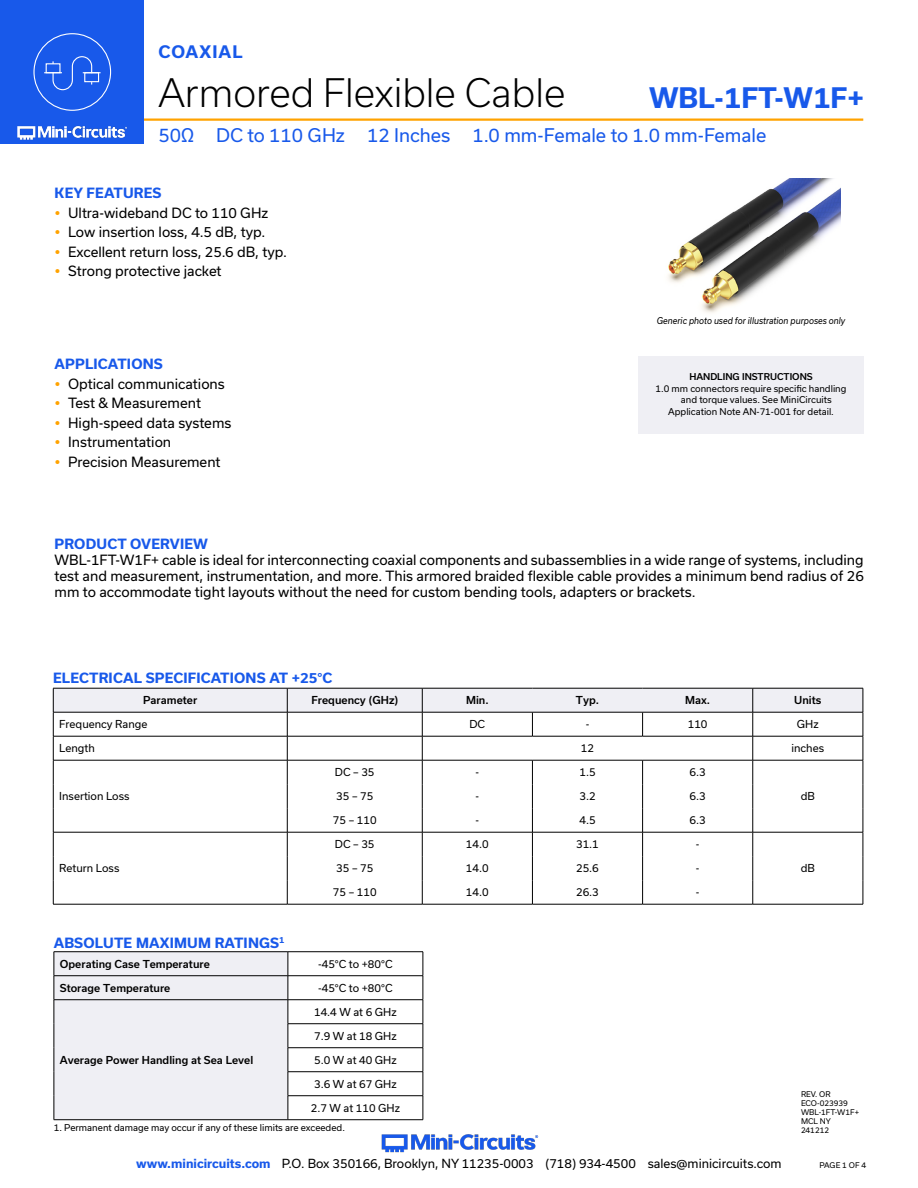
<style>
.page{position:relative;width:918px;height:1188px;background:#fff}
.page>*{position:absolute;margin:0;border:0;box-sizing:border-box;transform-origin:0 0}
.t1{font:300 37.5px "Usual";color:#000}
.t2{font:700 27px "Usual";color:#1859ea}
.t3{font:18px "Usual";color:#1859ea}
.t4{font:700 16.5px "Usual";letter-spacing:.065em;color:#1859ea}
.Regular_Copy{font:13.5px/16.2px "Usual";color:#000;text-align:justify}
.Blue_Headers{font:700 13.5px "Usual";letter-spacing:.015em;color:#1859ea}
.t5{font:12px "Usual";color:#000}
.Table_Body_Center{font:10.5px "Usual";color:#000}
.Table_Header_Left_Justified{font:500 10.5px "Usual";color:#000}
.Table_Body_Left_Justified{font:10.5px "Usual";color:#000}
.Table_Header_Center{font:500 10.5px "Usual";color:#000}
.Notes{font:9px/10.8px "Usual";color:#000}
.Generic_photo_disclaimer{font:italic 9px "Usual";color:#000;scale:.9 1}
.Notes-2{font:500 9px "Usual";color:#000}
.Revision{font:7.5px "Usual";color:#000}
.s1{font-weight:700;color:#1859ea}
</style>
<div class="page">
<hr style="left:130px;top:118px;width:733px;height:3px;background:#ffa300">
<img style="left:356px;top:1118px;width:183px;height:35px">
<div style="left:0;top:0;width:144px;height:144px;background:#1859ea"></div>
<img style="left:17px;top:120px;width:128px;height:20px">
<hr style="left:288px;top:999px;width:135px;height:1px;background:#000">
<hr style="left:288px;top:1023px;width:135px;height:1px;background:#000">
<hr style="left:288px;top:1047px;width:135px;height:1px;background:#000">
<hr style="left:288px;top:1071px;width:135px;height:1px;background:#000">
<hr style="left:288px;top:1095px;width:135px;height:1px;background:#000">
<hr style="left:288px;top:1119px;width:135px;height:1px;background:#000">
<hr style="left:54px;top:951px;width:234px;height:1px;background:#000">
<hr style="left:288px;top:951px;width:135px;height:1px;background:#000">
<hr style="left:288px;top:975px;width:135px;height:1px;background:#000">
<div style="left:54px;top:952px;width:235px;height:168px;background:#efeff4"></div>
<svg style="left:423px;top:952px;width:1px;height:168px"></svg>
<img style="left:668px;top:178px;width:172px;height:135px">
<div style="left:33px;top:33px;width:78px;height:78px;border:1px solid #fff;border-radius:50%"></div>
<svg style="left:44px;top:56px;width:57px;height:35px"></svg>
<hr style="left:53px;top:904px;width:234px;height:1px;background:#000">
<hr style="left:753px;top:904px;width:110px;height:1px;background:#000">
<hr style="left:287px;top:904px;width:135px;height:1px;background:#000">
<hr style="left:422px;top:904px;width:110px;height:1px;background:#000">
<hr style="left:532px;top:904px;width:111px;height:1px;background:#000">
<hr style="left:643px;top:904px;width:110px;height:1px;background:#000">
<svg style="left:53px;top:688px;width:811px;height:216px"></svg>
<div style="left:638px;top:357px;width:226px;height:77px;background:#efeff4"></div>
<p class="t4" style="left:158px;top:42px;width:86px">COAXIAL</p>
<h1 class="t1" style="left:158px;top:72px;width:409px">Armored Flexible Cable</h1>
<h2 class="t2" style="left:649px;top:82px;width:216px">WBL-1FT-W1F+</h2>
<h3 class="t3" style="left:158px;top:124px;width:610px">50Ω DC to 110 GHz 12 Inches 1.0 mm-Female to 1.0 mm-Female</h3>
<p class="Blue_Headers" style="left:55px;top:185px;width:108px">KEY FEATURES</p>
<p class="Regular_Copy" style="left:68px;top:205px;width:202px">Ultra-wideband DC to 110 GHz</p>
<p class="Regular_Copy" style="left:68px;top:224px;width:199px">Low insertion loss, 4.5 dB, typ.</p>
<p class="Regular_Copy" style="left:68px;top:244px;width:220px">Excellent return loss, 25.6 dB, typ.</p>
<p class="Regular_Copy" style="left:68px;top:263px;width:155px">Strong protective jacket</p>
<p class="Blue_Headers" style="left:55px;top:356px;width:110px">APPLICATIONS</p>
<p class="Regular_Copy" style="left:68px;top:376px;width:158px">Optical communications</p>
<p class="Regular_Copy" style="left:68px;top:395px;width:134px">Test &amp; Measurement</p>
<p class="Regular_Copy" style="left:68px;top:415px;width:165px">High-speed data systems</p>
<p class="Regular_Copy" style="left:68px;top:434px;width:105px">Instrumentation</p>
<p class="Regular_Copy" style="left:68px;top:454px;width:154px">Precision Measurement</p>
<p class="Generic_photo_disclaimer" style="left:657px;top:316px;width:211px">Generic photo used for illustration purposes only</p>
<p class="Notes-2" style="left:689px;top:371px;width:125px">HANDLING INSTRUCTIONS</p>
<p class="Notes" style="left:681px;top:383px;width:167px;text-indent:-25px">1.0 mm connectors require specific handling and torque values. See MiniCircuits</p>
<p class="Notes" style="left:668px;top:407px;width:167px">Application Note AN-71-001 for detail.</p>
<p class="Blue_Headers" style="left:55px;top:536px;width:155px">PRODUCT OVERVIEW</p>
<p class="Regular_Copy" style="left:55px;top:552px;width:811px">WBL-1FT-W1F+ cable is ideal for interconnecting coaxial components and subassemblies in a wide range of systems, including test and measurement, instrumentation, and more. This armored braided flexible cable provides a minimum bend radius of 26 mm to accommodate tight layouts without the need for custom bending tools, adapters or brackets.</p>
<p class="Blue_Headers" style="left:53px;top:670px;width:281px">ELECTRICAL SPECIFICATIONS AT +25°C</p>
<p class="Table_Header_Center" style="left:143px;top:694px;width:56px">Parameter</p>
<p class="Table_Header_Center" style="left:311px;top:694px;width:88px">Frequency (GHz)</p>
<p class="Table_Header_Center" style="left:466px;top:694px;width:24px">Min.</p>
<p class="Table_Header_Center" style="left:576px;top:694px;width:25px">Typ.</p>
<p class="Table_Header_Center" style="left:685px;top:694px;width:26px">Max.</p>
<p class="Table_Header_Center" style="left:794px;top:694px;width:29px">Units</p>
<p class="Table_Body_Left_Justified" style="left:59px;top:718px;width:90px">Frequency Range</p>
<p class="Table_Body_Center" style="left:470px;top:718px;width:17px">DC</p>
<p class="Table_Body_Center" style="left:586px;top:718px;width:5px">-</p>
<p class="Table_Body_Center" style="left:688px;top:718px;width:21px">110</p>
<p class="Table_Body_Center" style="left:797px;top:718px;width:23px">GHz</p>
<p class="Table_Body_Left_Justified" style="left:59px;top:742px;width:37px">Length</p>
<p class="Table_Body_Center" style="left:581px;top:742px;width:15px">12</p>
<p class="Table_Body_Center" style="left:792px;top:742px;width:34px">inches</p>
<p class="Table_Body_Left_Justified" style="left:59px;top:790px;width:72px">Insertion Loss</p>
<p class="Table_Body_Center" style="left:335px;top:766px;width:41px">DC – 35</p>
<p class="Table_Body_Center" style="left:476px;top:766px;width:5px">-</p>
<p class="Table_Body_Center" style="left:579px;top:766px;width:18px">1.5</p>
<p class="Table_Body_Center" style="left:690px;top:766px;width:18px">6.3</p>
<p class="Table_Body_Center" style="left:336px;top:790px;width:39px">35 – 75</p>
<p class="Table_Body_Center" style="left:476px;top:790px;width:5px">-</p>
<p class="Table_Body_Center" style="left:579px;top:790px;width:18px">3.2</p>
<p class="Table_Body_Center" style="left:690px;top:790px;width:18px">6.3</p>
<p class="Table_Body_Center" style="left:801px;top:790px;width:16px">dB</p>
<p class="Table_Body_Center" style="left:333px;top:814px;width:45px">75 – 110</p>
<p class="Table_Body_Center" style="left:476px;top:814px;width:5px">-</p>
<p class="Table_Body_Center" style="left:579px;top:814px;width:18px">4.5</p>
<p class="Table_Body_Center" style="left:690px;top:814px;width:18px">6.3</p>
<p class="Table_Body_Left_Justified" style="left:59px;top:862px;width:62px">Return Loss</p>
<p class="Blue_Headers" style="left:54px;top:936px;width:232px">ABSOLUTE MAXIMUM RATINGS<sup>1</sup></p>
<p class="Table_Body_Center" style="left:335px;top:838px;width:41px">DC – 35</p>
<p class="Table_Body_Center" style="left:466px;top:838px;width:24px">14.0</p>
<p class="Table_Body_Center" style="left:576px;top:838px;width:24px">31.1</p>
<p class="Table_Body_Center" style="left:696px;top:838px;width:5px">-</p>
<p class="Table_Body_Center" style="left:336px;top:862px;width:39px">35 – 75</p>
<p class="Table_Body_Center" style="left:466px;top:862px;width:24px">14.0</p>
<p class="Table_Body_Center" style="left:576px;top:862px;width:24px">25.6</p>
<p class="Table_Body_Center" style="left:696px;top:862px;width:5px">-</p>
<p class="Table_Body_Center" style="left:801px;top:862px;width:16px">dB</p>
<p class="Table_Body_Center" style="left:333px;top:886px;width:45px">75 – 110</p>
<p class="Table_Body_Center" style="left:466px;top:886px;width:24px">14.0</p>
<p class="Table_Body_Center" style="left:576px;top:886px;width:24px">26.3</p>
<p class="Table_Body_Center" style="left:696px;top:886px;width:5px">-</p>
<p class="Table_Header_Left_Justified" style="left:60px;top:958px;width:152px">Operating Case Temperature</p>
<p class="Table_Body_Center" style="left:318px;top:958px;width:76px">-45°C to +80°C</p>
<p class="Table_Header_Left_Justified" style="left:60px;top:982px;width:112px">Storage Temperature</p>
<p class="Table_Body_Center" style="left:318px;top:982px;width:76px">-45°C to +80°C</p>
<p class="Table_Header_Left_Justified" style="left:60px;top:1054px;width:195px">Average Power Handling at Sea Level</p>
<p class="Table_Body_Center" style="left:314px;top:1006px;width:84px">14.4 W at 6 GHz</p>
<p class="Table_Body_Center" style="left:314px;top:1030px;width:84px">7.9 W at 18 GHz</p>
<p class="Table_Body_Center" style="left:314px;top:1054px;width:84px">5.0 W at 40 GHz</p>
<p class="Table_Body_Center" style="left:314px;top:1078px;width:84px">3.6 W at 67 GHz</p>
<p class="Table_Body_Center" style="left:311px;top:1102px;width:91px">2.7 W at 110 GHz</p>
<p class="Notes" style="left:54px;top:1122px;width:293px">1. Permanent damage may occur if any of these limits are exceeded.</p>
<p class="Revision" style="left:801px;top:1090px;width:31px">REV. OR</p>
<p class="Revision" style="left:801px;top:1099px;width:48px">ECO-023939</p>
<p class="Revision" style="left:801px;top:1108px;width:60px">WBL-1FT-W1F+</p>
<p class="Revision" style="left:801px;top:1117px;width:31px">MCL NY</p>
<p class="Revision" style="left:801px;top:1126px;width:30px">241212</p>
<p class="t5" style="left:136px;top:1157px;width:647px"><span class="s1">www.minicircuits.com</span> P.O. Box 350166, Brooklyn, NY 11235-0003 (718) 934-4500 sales@minicircuits.com</p>
<p class="Revision" style="left:819px;top:1161px;width:48px">PAGE 1 OF 4</p>
</div>
